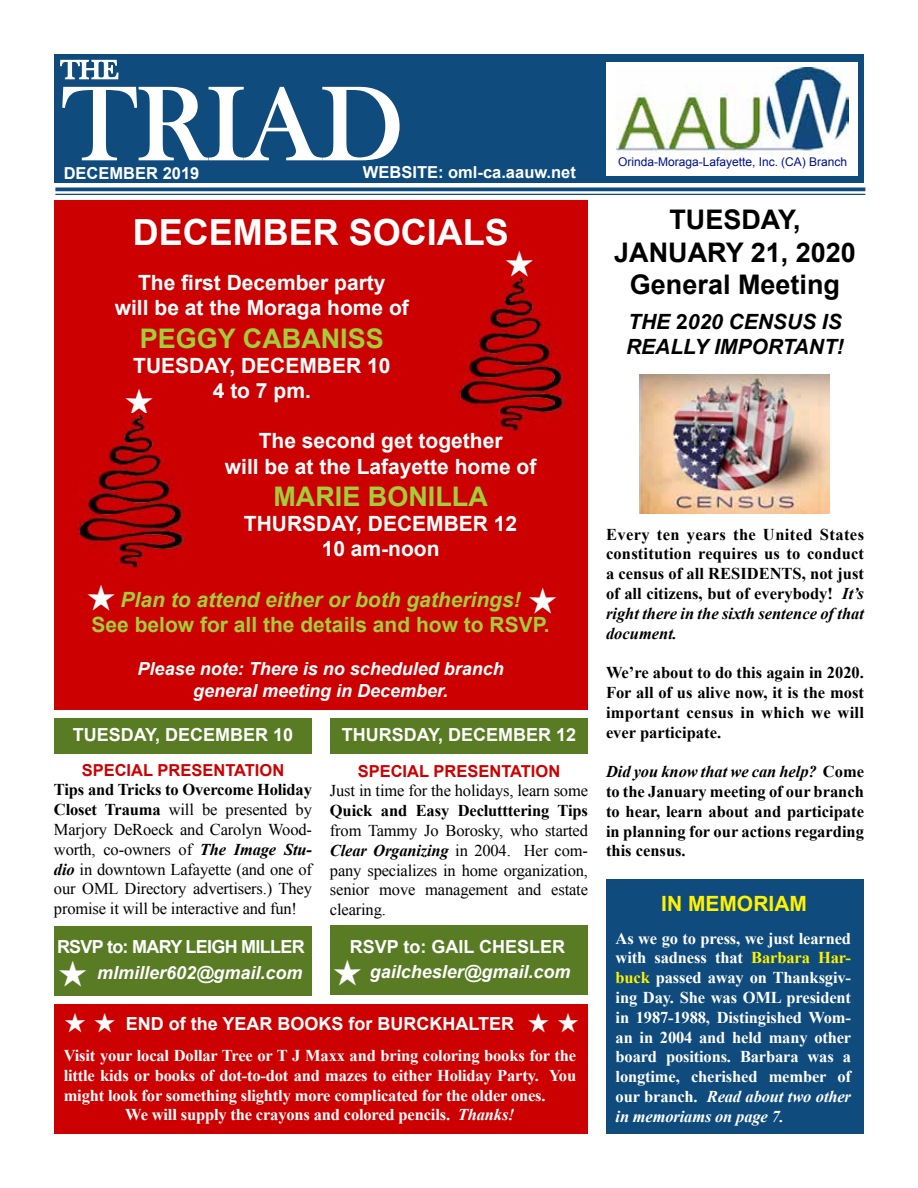
<style>
.page{position:relative;width:918px;height:1188px;background:#fff}
.page>*{position:absolute;margin:0;border:0;box-sizing:border-box;transform-origin:0 0}
.t1{font:108px "Bask Old Face";color:#fff}
.t2{font:700 36px "Arial";color:#fff}
.t3{font:700 27px/32.4px "Arial";color:#000;text-align:center}
.t4{font:700 27px "Arial";color:#a4ce39}
.t5{font:27px "Bask Old Face";color:#fff}
.t6{font:700 21px/25.2px "Arial";color:#fff;text-align:center}
.t7{font:700 21px "Arial";color:#a4ce39}
.t8{font:italic 700 21px "Arial";color:#a4ce39}
.t9{font:italic 700 21px/25.2px "Arial";color:#000}
.t10{font:700 21px "Arial";color:#fff200}
.t11{font:italic 700 18px/21.6px "Arial";color:#fff;text-align:center}
.t12{font:700 18px "Arial";color:#fff}
.t13{font:700 18px "Arial";letter-spacing:-.04em;color:#fff}
.t14{font:700 16.5px/19.8px "Times New Roman";letter-spacing:-.01em;color:#fff;text-align:justify}
.t15{font:700 16.5px/19.8px "Times New Roman";color:#000;text-align:justify}
.t16{font:16.5px/19.8px "Times New Roman";letter-spacing:-.01em;color:#000;text-align:justify}
.t17{font:700 16.5px "Arial";color:#cc0001}
.t18{font:700 16.5px "Arial";color:#fff}
.t19{font:12px "Arial";color:#001286}
.s1{font-weight:700}
.s2{font-weight:700;font-style:italic}
.s3{font-style:italic}
.s4{font-style:normal}
.s5{color:#fff200}
</style>
<div class="page">
<div style="left:54px;top:54px;width:810px;height:128px;background:#0f4b7d"></div>
<svg style="left:62px;top:86px;width:338px;height:75px"></svg>
<svg style="left:60px;top:59px;width:59px;height:21px"></svg>
<div style="left:606px;top:62px;width:251px;height:113px;background:#fff"></div>
<img style="left:617px;top:68px;width:231px;height:86px">
<svg style="left:55px;top:191px;width:810px;height:3px;fill:#c2d1de"></svg>
<hr style="left:55px;top:188px;width:810px;height:3px;background:#0f4b7d">
<hr style="left:55px;top:194px;width:810px;height:1px;background:#0f4b7d">
<div style="left:54px;top:200px;width:534px;height:510px;background:#cc0001"></div>
<div style="left:606px;top:879px;width:258px;height:255px;background:#0f4b7d"></div>
<img style="left:459px;top:277px;width:106px;height:154px">
<div style="left:54px;top:718px;width:258px;height:35px;background:#597b24"></div>
<div style="left:330px;top:718px;width:258px;height:35px;background:#597b24"></div>
<img style="left:79px;top:415px;width:106px;height:152px">
<div style="left:54px;top:1004px;width:534px;height:130px;background:#cc0001"></div>
<div style="left:54px;top:926px;width:258px;height:70px;background:#597b24"></div>
<div style="left:330px;top:926px;width:258px;height:69px;background:#597b24"></div>
<img style="left:639px;top:374px;width:190px;height:140px">
<svg style="left:126px;top:413px;width:17px;height:2px"></svg>
<h3 class="t5" style="left:61px;top:55px;width:59px">THE</h3>
<h1 class="t1" style="left:63px;top:64px;width:343px">TRIAD</h1>
<p class="t18" style="left:64px;top:162px;width:137px">DECEMBER 2019</p>
<p class="t18" style="left:363px;top:161px;width:215px">WEBSITE: oml-ca.aauw.net</p>
<h2 class="t2" style="left:133px;top:209px;width:378px">DECEMBER SOCIALS</h2>
<p class="t6" style="left:115px;top:271px;width:296px">The first December party<br>will be at the Moraga home of</p>
<h3 class="t4" style="left:140px;top:320px;width:246px">PEGGY CABANISS</h3>
<p class="t6" style="left:133px;top:354px;width:259px">TUESDAY, DECEMBER 10<br>4 to 7 pm.</p>
<p class="t6" style="left:225px;top:429px;width:313px">The second get together<br>will be at the Lafayette home of</p>
<h3 class="t4" style="left:273px;top:479px;width:216px">MARIE BONILLA</h3>
<p class="t6" style="left:244px;top:512px;width:275px">THURSDAY, DECEMBER 12<br>10 am-noon</p>
<p class="t8" style="left:121px;top:586px;width:402px">Plan to attend either or both gatherings!</p>
<p class="t7" style="left:92px;top:611px;width:460px">See below for all the details and how to RSVP.</p>
<p class="t11" style="left:138px;top:659px;width:368px">Please note: There is no scheduled branch general meeting in December.</p>
<p class="t12" style="left:73px;top:723px;width:222px">TUESDAY, DECEMBER 10</p>
<p class="t12" style="left:342px;top:723px;width:236px">THURSDAY, DECEMBER 12</p>
<p class="t17" style="left:82px;top:759px;width:204px">SPECIAL PRESENTATION</p>
<p class="t16" style="left:54px;top:780px;width:260px"><span class="s1">Tips and Tricks to Overcome Holiday Closet Trauma</span> will be presented by Marjory DeRoeck and Carolyn Wood&shy;worth, co-owners of <span class="s2">The Image Stu&shy;dio</span> in downtown Lafayette (and one of our OML Directory advertisers.) They promise it will be interactive and fun!</p>
<p class="t17" style="left:358px;top:760px;width:204px">SPECIAL PRESENTATION</p>
<p class="t16" style="left:330px;top:781px;width:260px">Just in time for the holidays, learn some</p>
<p class="t15" style="left:330px;top:800px;width:259px">Quick and Easy Declutttering Tips</p>
<p class="t16" style="left:330px;top:820px;width:260px">from Tammy Jo Borosky, who started <span class="s2">Clear Organizing</span> in 2004. Her com&shy;pany specializes in home organization, senior move management and estate clearing.</p>
<p class="t12" style="left:350px;top:935px;width:217px">RSVP to: GAIL CHESLER</p>
<p class="t11" style="left:370px;top:962px;width:202px">gailchesler@gmail.com</p>
<p class="t12" style="left:126px;top:1012px;width:390px">END of the YEAR BOOKS for BURCKHALTER</p>
<p class="t14" style="left:64px;top:1045px;width:514px">Visit your local Dollar Tree or T J Maxx and bring coloring books for the</p>
<p class="t14" style="left:64px;top:1065px;width:514px">little kids or books of dot-to-dot and mazes to either Holiday Party. You</p>
<p class="t14" style="left:64px;top:1085px;width:483px">might look for something slightly more complicated for the older ones.</p>
<p class="t14" style="left:125px;top:1105px;width:391px">We will supply the crayons and colored pencils. <span class="s3">Thanks!</span></p>
<p class="t13" style="left:57px;top:935px;width:249px">RSVP to: MARY LEIGH MILLER</p>
<p class="t11" style="left:97px;top:962px;width:207px">mlmiller602@gmail.com</p>
<p class="t19" style="left:618px;top:154px;width:230px">Orinda-Moraga-Lafayette, Inc. (CA) Branch</p>
<h3 class="t3" style="left:614px;top:204px;width:243px">TUESDAY,<br>JANUARY 21, 2020<br>General Meeting</h3>
<p class="t9" style="left:626px;top:310px;width:219px">THE <span class="s4">2</span>020 CENSUS IS<br>REALLY IMPORTANT!</p>
<p class="t15" style="left:606px;top:524px;width:260px">Every ten years the United States constitution requires us to conduct a census of all RESIDENTS, not just of all citizens, but of everybody! <span class="s3">It’s right there in the sixth sentence of that document.</span></p>
<p class="t15" style="left:606px;top:662px;width:260px">We’re about to do this again in 2020.<br>For all of us alive now, it is the most important census in which we will ever participate.</p>
<p class="t15" style="left:606px;top:761px;width:260px"><span class="s3">Did you know that we can help?</span> Come to the January meeting of our branch to hear, learn about and participate in planning for our actions regarding this census.</p>
<p class="t10" style="left:661px;top:890px;width:147px">IN MEMORIAM</p>
<p class="t14" style="left:616px;top:928px;width:237px">As we go to press, we just learned with sadness that <span class="s5">Barbara Har&shy;buck</span> passed away on Thanksgiv&shy;ing Day. She was OML president in 1987-1988, Distingished Wom&shy;an in 2004 and held many other board positions. Barbara was a longtime, cherished member of our branch. <span class="s3">Read about two other in memoriams on page 7.</span></p>
</div>
